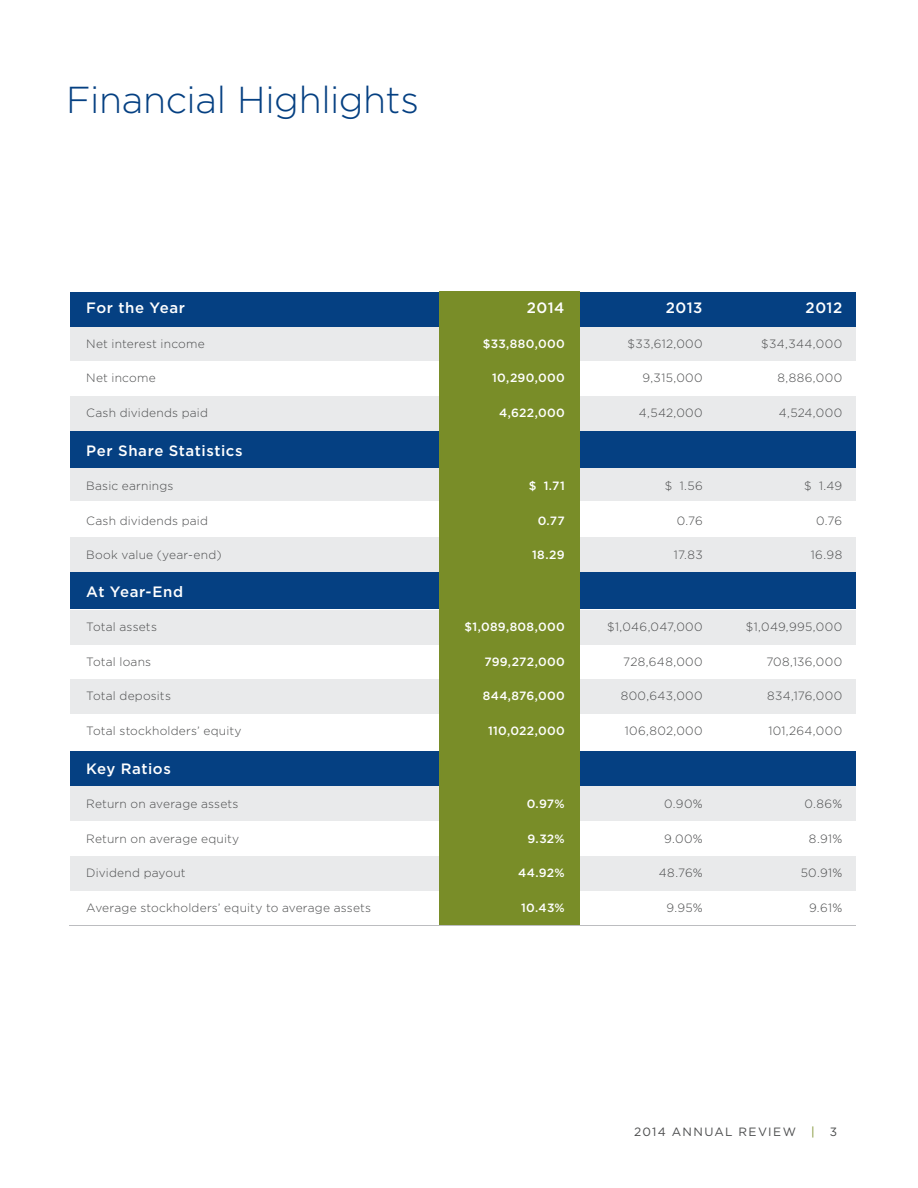
<style>
.page{position:relative;width:918px;height:1188px;background:#fff}
.page>*{position:absolute;margin:0;border:0;box-sizing:border-box;transform-origin:0 0}
.t1{font:300 37.5px "Gotham";letter-spacing:-.01em;color:#054082}
.t2{font:500 15px "Gotham HTF";letter-spacing:.035em;color:#fff}
.t3{font:300 12px "Gotham";letter-spacing:.015em;color:#4b4c4d}
.t4{font:500 12px "Gotham";letter-spacing:.025em;color:#fff}
.t5{font:300 12px "Gotham";letter-spacing:.035em;color:#4b4c4d}
.t6{font:12px "Gotham HTF";letter-spacing:.11em;color:#4b4c4d}
.t7{font:12px "Gotham HTF";color:#798d28}
</style>
<div class="page">
<div style="left:70px;top:396px;width:786px;height:35px;background:#e9eaeb"></div>
<div style="left:70px;top:466px;width:786px;height:35px;background:#e9eaeb"></div>
<div style="left:70px;top:610px;width:786px;height:34px;background:#e9eaeb"></div>
<div style="left:70px;top:679px;width:786px;height:34px;background:#e9eaeb"></div>
<div style="left:70px;top:786px;width:786px;height:35px;background:#e9eaeb"></div>
<div style="left:70px;top:856px;width:786px;height:34px;background:#e9eaeb"></div>
<div style="left:70px;top:538px;width:786px;height:34px;background:#e9eaeb"></div>
<div style="left:70px;top:327px;width:786px;height:34px;background:#e9eaeb"></div>
<div style="left:70px;top:292px;width:786px;height:34px;background:#054082"></div>
<div style="left:70px;top:431px;width:786px;height:36px;background:#054082"></div>
<div style="left:70px;top:572px;width:786px;height:37px;background:#054082"></div>
<div style="left:70px;top:751px;width:786px;height:35px;background:#054082"></div>
<div style="left:439px;top:292px;width:141px;height:633px;background:#798d28"></div>
<hr style="left:69px;top:925px;width:787px;height:1px;background:#bcbdc0">
<h1 class="t1" style="left:66px;top:79px;width:354px">Financial Highlights</h1>
<p class="t2" style="left:86px;top:300px;width:100px">For the Year</p>
<p class="t2" style="left:527px;top:300px;width:39px">2014</p>
<p class="t2" style="left:666px;top:300px;width:38px">2013</p>
<p class="t2" style="left:806px;top:300px;width:38px">2012</p>
<p class="t3" style="left:86px;top:337px;width:120px">Net interest income</p>
<p class="t4" style="left:483px;top:337px;width:83px">$33,880,000</p>
<p class="t3" style="left:628px;top:337px;width:77px">$33,612,000</p>
<p class="t3" style="left:761px;top:337px;width:82px">$34,344,000</p>
<p class="t3" style="left:86px;top:372px;width:71px">Net income</p>
<p class="t4" style="left:492px;top:371px;width:74px">10,290,000</p>
<p class="t3" style="left:643px;top:372px;width:62px">9,315,000</p>
<p class="t3" style="left:777px;top:372px;width:66px">8,886,000</p>
<p class="t3" style="left:86px;top:406px;width:123px">Cash dividends paid</p>
<p class="t4" style="left:499px;top:406px;width:67px">4,622,000</p>
<p class="t3" style="left:639px;top:406px;width:65px">4,542,000</p>
<p class="t3" style="left:779px;top:406px;width:65px">4,524,000</p>
<p class="t2" style="left:86px;top:442px;width:158px">Per Share Statistics</p>
<p class="t3" style="left:86px;top:480px;width:89px">Basic earnings</p>
<p class="t4" style="left:529px;top:479px;width:37px">$ 1.71</p>
<p class="t3" style="left:665px;top:480px;width:39px">$ 1 .56</p>
<p class="t3" style="left:804px;top:480px;width:40px">$ 1 .49</p>
<p class="t3" style="left:86px;top:514px;width:123px">Cash dividends paid</p>
<p class="t4" style="left:538px;top:514px;width:29px">0.77</p>
<p class="t3" style="left:677px;top:514px;width:28px">0 .76</p>
<p class="t3" style="left:816px;top:514px;width:28px">0 .76</p>
<p class="t3" style="left:86px;top:549px;width:137px">Book value (year-end)</p>
<p class="t4" style="left:532px;top:548px;width:34px">18.29</p>
<p class="t3" style="left:674px;top:549px;width:30px">17 .83</p>
<p class="t3" style="left:811px;top:549px;width:33px">16 .98</p>
<p class="t2" style="left:86px;top:583px;width:98px">At Year-End</p>
<p class="t3" style="left:86px;top:621px;width:72px">Total assets</p>
<p class="t4" style="left:465px;top:620px;width:102px">$1,089,808,000</p>
<p class="t3" style="left:607px;top:621px;width:97px">$1,046,047,000</p>
<p class="t3" style="left:746px;top:621px;width:98px">$1,049,995,000</p>
<p class="t3" style="left:86px;top:655px;width:66px">Total loans</p>
<p class="t4" style="left:484px;top:655px;width:82px">799,272,000</p>
<p class="t5" style="left:623px;top:655px;width:81px">728,648,000</p>
<p class="t3" style="left:766px;top:655px;width:77px">708,136,000</p>
<p class="t3" style="left:86px;top:690px;width:86px">Total deposits</p>
<p class="t4" style="left:483px;top:689px;width:83px">844,876,000</p>
<p class="t5" style="left:621px;top:690px;width:83px">800,643,000</p>
<p class="t3" style="left:767px;top:690px;width:77px">834,176,000</p>
<p class="t3" style="left:86px;top:724px;width:157px">Total stockholders’ equity</p>
<p class="t4" style="left:488px;top:724px;width:78px">110,022,000</p>
<p class="t5" style="left:625px;top:724px;width:79px">106,802,000</p>
<p class="t5" style="left:768px;top:724px;width:75px">101,264,000</p>
<p class="t2" style="left:86px;top:760px;width:86px">Key Ratios</p>
<p class="t3" style="left:86px;top:798px;width:154px">Return on average assets</p>
<p class="t4" style="left:527px;top:797px;width:40px">0.97%</p>
<p class="t3" style="left:664px;top:798px;width:40px">0 .90%</p>
<p class="t3" style="left:805px;top:798px;width:39px">0 .86%</p>
<p class="t3" style="left:86px;top:832px;width:155px">Return on average equity</p>
<p class="t4" style="left:528px;top:832px;width:39px">9.32%</p>
<p class="t3" style="left:664px;top:832px;width:40px">9 .00%</p>
<p class="t3" style="left:809px;top:832px;width:35px">8 .91%</p>
<p class="t3" style="left:86px;top:867px;width:101px">Dividend payout</p>
<p class="t4" style="left:518px;top:866px;width:48px">44.92%</p>
<p class="t3" style="left:659px;top:867px;width:45px">48 .76%</p>
<p class="t3" style="left:801px;top:867px;width:43px">50 .91%</p>
<p class="t3" style="left:86px;top:901px;width:286px">Average stockholders’ equity to average assets</p>
<p class="t4" style="left:521px;top:901px;width:45px">10.43%</p>
<p class="t3" style="left:666px;top:901px;width:38px">9 .95%</p>
<p class="t3" style="left:809px;top:901px;width:35px">9 .61%</p>
<p class="t6" style="left:634px;top:1125px;width:163px">2014 ANNUAL REVIEW</p>
<p class="t7" style="left:811px;top:1125px;width:5px">|</p>
<p class="t6" style="left:830px;top:1125px;width:9px">3</p>
</div>
